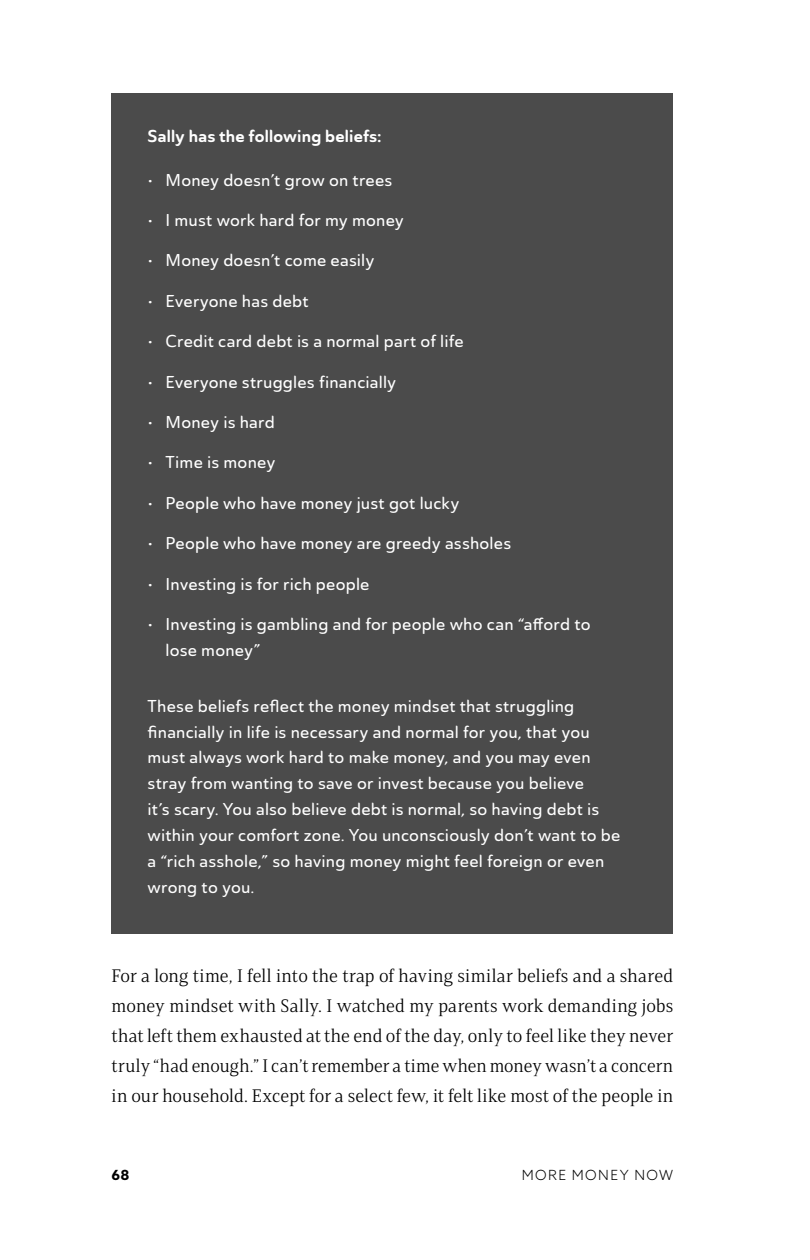
<style>
.page{position:relative;width:810px;height:1260px;background:#fff}
.page>*{position:absolute;margin:0;border:0;box-sizing:border-box;transform-origin:0 0}
.t1{font:18px/30px "Mandrel Nor Boo";color:#000;text-align:justify}
.t2{font:17px/26px "Ainslie Sans Nor Med";letter-spacing:.01em;color:#fff}
.t3{font:17px "Ainslie Sans Nor Bol";letter-spacing:.01em;color:#fff}
.t4{font:300 14px "Azo Sans";letter-spacing:.105em;color:#000}
.t5{font:700 14px "Azo Sans";color:#000}
</style>
<div class="page">
<div style="left:112px;top:93px;width:561px;height:89px;background:#4b4b4b"></div>
<div style="left:112px;top:177px;width:561px;height:89px;background:#4b4b4b"></div>
<div style="left:112px;top:258px;width:561px;height:89px;background:#4b4b4b"></div>
<div style="left:112px;top:339px;width:561px;height:89px;background:#4b4b4b"></div>
<div style="left:112px;top:419px;width:561px;height:89px;background:#4b4b4b"></div>
<div style="left:112px;top:500px;width:561px;height:89px;background:#4b4b4b"></div>
<div style="left:112px;top:581px;width:561px;height:115px;background:#4b4b4b"></div>
<div style="left:112px;top:663px;width:561px;height:271px;background:#4b4b4b"></div>
<p class="t3" style="left:148px;top:125px;width:236px">Sally has the following beliefs:</p>
<p class="t2" style="left:148px;top:167px;width:246px">• Money doesn’t grow on trees</p>
<p class="t2" style="left:148px;top:207px;width:258px">• I must work hard for my money</p>
<p class="t2" style="left:148px;top:248px;width:228px">• Money doesn’t come easily</p>
<p class="t2" style="left:148px;top:288px;width:162px">• Everyone has debt</p>
<p class="t2" style="left:148px;top:328px;width:318px">• Credit card debt is a normal part of life</p>
<p class="t2" style="left:148px;top:369px;width:250px">• Everyone struggles financially</p>
<p class="t2" style="left:148px;top:409px;width:129px">• Money is hard</p>
<p class="t2" style="left:148px;top:450px;width:129px">• Time is money</p>
<p class="t2" style="left:148px;top:490px;width:313px">• People who have money just got lucky</p>
<p class="t2" style="left:148px;top:530px;width:365px">• People who have money are greedy assholes</p>
<p class="t2" style="left:148px;top:571px;width:223px">• Investing is for rich people</p>
<p class="t2" style="left:166px;top:611px;width:427px;text-indent:-18px">• Investing is gambling and for people who can “afford to lose money”</p>
<p class="t2" style="left:148px;top:693px;width:474px">These beliefs reflect the money mindset that struggling financially in life is necessary and normal for you, that you must always work hard to make money, and you may even stray from wanting to save or invest because you believe<br>it’s scary. You also believe debt is normal, so having debt is within your comfort zone. You unconsciously don’t want to be a “rich asshole,” so having money might feel foreign or even wrong to you.</p>
<p class="t1" style="left:112px;top:960px;width:563px">For a long time, I fell into the trap of having similar beliefs and a shared money mindset with Sally. I watched my parents work demanding jobs that left them exhausted at the end of the day, only to feel like they never truly “had enough.” I can’t remember a time when money wasn’t a concern in our household. Except for a select few, it felt like most of the people in</p>
<p class="t5" style="left:112px;top:1166px;width:19px">68</p>
<p class="t4" style="left:522px;top:1166px;width:153px">MORE MONEY NOW</p>
</div>
